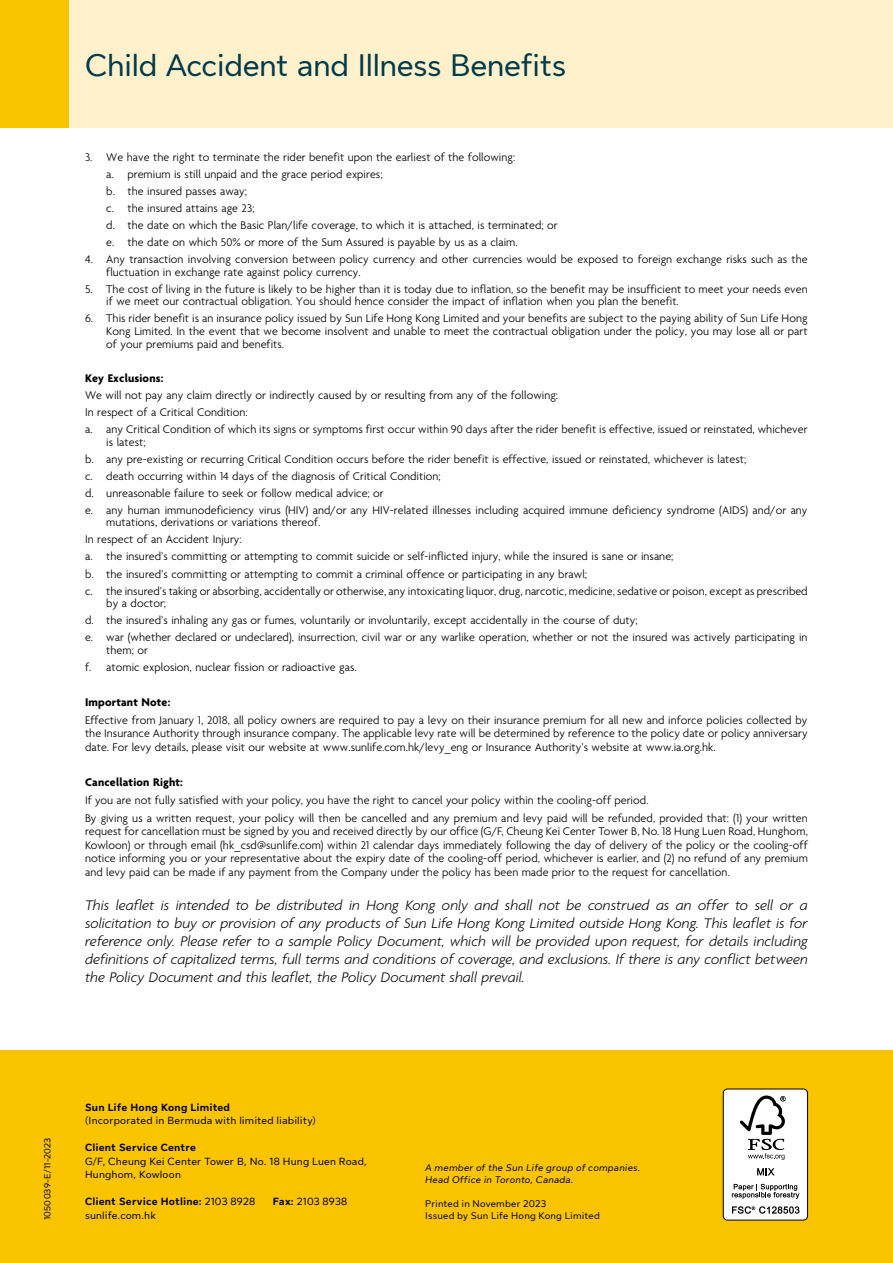
<style>
.page{position:relative;width:893px;height:1263px;background:#fff}
.page>*{position:absolute;margin:0;border:0;box-sizing:border-box;transform-origin:0 0}
.t1{font:31.5px "Sun Life New Text";letter-spacing:-.02em;color:#003a4b}
.t2{font:italic 300 15px/18px "Agenda";letter-spacing:.005em;color:#000;text-align:justify}
.t3{font:300 12px/17px "Agenda";letter-spacing:.005em;color:#000}
.t4{font:700 12px "Agenda";letter-spacing:.015em;color:#000}
.t5{font:10.5px/13.5px "Sun Life New Text";letter-spacing:.02em;color:#000}
.t6{font:700 10.5px "Sun Life New Text";letter-spacing:.015em;color:#000}
.t7{font:italic 9.75px/12px "Sun Life New Text";letter-spacing:.02em;color:#000}
.t8{font:9.75px "Sun Life New Text";letter-spacing:.015em;color:#000}
.t9{font:9px "Sun Life New Text";letter-spacing:.025em;color:#000}
.s1{font-weight:400}
.s2{font-weight:700}
</style>
<div class="page">
<div style="left:0;top:0;width:893px;height:128px;background:#fff1cb"></div>
<div style="left:0;top:0;width:68px;height:128px;background:#fbc400"></div>
<div style="left:0;top:1050px;width:893px;height:213px;background:#fbc400"></div>
<div style="left:723px;top:1089px;width:84px;height:131px;background:#fff;border-radius:4px"></div>
<svg style="left:740px;top:1095px;width:46px;height:65px"></svg>
<svg style="left:757px;top:1168px;width:18px;height:7px"></svg>
<svg style="left:732px;top:1184px;width:67px;height:15px"></svg>
<svg style="left:732px;top:1206px;width:67px;height:8px"></svg>
<div style="left:723px;top:1089px;width:85px;height:131px;border:1px solid #000;border-radius:4px"></div>
<h1 class="t1" style="left:85px;top:43px;width:483px">Child Accident and Illness Benefits</h1>
<p class="t3" style="left:106px;top:149px;width:453px;text-indent:-21px">3. We have the right to terminate the rider benefit upon the earliest of the following:<br>a. premium is still unpaid and the grace period expires;<br>b. the insured passes away;<br>c. the insured attains age 23;<br>d. the date on which the Basic Plan/life coverage, to which it is attached, is terminated; or e. the date on which 50% or more of the Sum Assured is payable by us as a claim.</p>
<p class="t3" style="left:106px;top:253px;width:703px;line-height:12.8px;text-indent:-21px">4. Any transaction involving conversion between policy currency and other currencies would be exposed to foreign exchange risks such as the fluctuation in exchange rate against policy currency.</p>
<p class="t3" style="left:106px;top:283px;width:703px;line-height:12.8px;text-indent:-21px">5. The cost of living in the future is likely to be higher than it is today due to inflation, so the benefit may be insufficient to meet your needs even if we meet our contractual obligation. You should hence consider the impact of inflation when you plan the benefit.</p>
<p class="t3" style="left:106px;top:313px;width:703px;line-height:12.8px;text-align:justify;text-indent:-21px">6. This rider benefit is an insurance policy issued by Sun Life Hong Kong Limited and your benefits are subject to the paying ability of Sun Life Hong Kong Limited. In the event that we become insolvent and unable to meet the contractual obligation under the policy, you may lose all or part of your premiums paid and benefits.</p>
<p class="t4" style="left:85px;top:372px;width:80px">Key Exclusions:</p>
<p class="t3" style="left:85px;top:387px;width:724px">We will not pay any claim directly or indirectly caused by or resulting from any of the following:<br>In respect of a Critical Condition:<br>a. any Critical Condition of which its signs or symptoms first occur within 90 days after the rider benefit is effective, issued or reinstated, whichever</p>
<p class="t3" style="left:85px;top:434px;width:724px;text-indent:21px">is latest;<br>b. any pre-existing or recurring Critical Condition occurs before the rider benefit is effective, issued or reinstated, whichever is latest;<br>c. death occurring within 14 days of the diagnosis of Critical Condition;<br>d. unreasonable failure to seek or follow medical advice; or<br>e. any human immunodeficiency virus (HIV) and/or any HIV-related illnesses including acquired immune deficiency syndrome (AIDS) and/or any</p>
<p class="t3" style="left:85px;top:515px;width:724px;text-indent:21px">mutations, derivations or variations thereof.<br>In respect of an Accident Injury:<br>a. the insured’s committing or attempting to commit suicide or self-inflicted injury, while the insured is sane or insane;<br>b. the insured’s committing or attempting to commit a criminal offence or participating in any brawl;<br>c. the insured’s taking or absorbing, accidentally or otherwise, any intoxicating liquor, drug, narcotic, medicine, sedative or poison, except as prescribed</p>
<p class="t3" style="left:85px;top:596px;width:724px;text-indent:21px">by a doctor;<br>d. the insured’s inhaling any gas or fumes, voluntarily or involuntarily, except accidentally in the course of duty;<br>e. war (whether declared or undeclared), insurrection, civil war or any warlike operation, whether or not the insured was actively participating in</p>
<p class="t3" style="left:85px;top:642px;width:273px;text-indent:21px">them; or<br>f. atomic explosion, nuclear fission or radioactive gas.</p>
<p class="t4" style="left:85px;top:695px;width:87px">Important Note:</p>
<p class="t3" style="left:85px;top:714px;width:724px;line-height:13.5px;text-align:justify">Effective from January 1, 2018, all policy owners are required to pay a levy on their insurance premium for all new and inforce policies collected by the Insurance Authority through insurance company. The applicable levy rate will be determined by reference to the policy date or policy anniversary date. For levy details, please visit our website at www.sunlife.com.hk/levy_eng or Insurance Authority’s website at www.ia.org.hk.</p>
<p class="t4" style="left:85px;top:776px;width:99px">Cancellation Right:</p>
<p class="t3" style="left:85px;top:792px;width:724px;line-height:17.7px">If you are not fully satisfied with your policy, you have the right to cancel your policy within the cooling-off period.<br>By giving us a written request, your policy will then be cancelled and any premium and levy paid will be refunded, provided that: (1) your written</p>
<p class="t3" style="left:85px;top:825px;width:724px;line-height:13.5px;text-align:justify">request for cancellation must be signed by you and received directly by our office (G/F, Cheung Kei Center Tower B, No. 18 Hung Luen Road, Hunghom, Kowloon) or through email (hk_csd@sunlife.com) within 21 calendar days immediately following the day of delivery of the policy or the cooling-off notice informing you or your representative about the expiry date of the cooling-off period, whichever is earlier, and (2) no refund of any premium and levy paid can be made if any payment from the Company under the policy has been made prior to the request for cancellation.</p>
<p class="t2" style="left:85px;top:896px;width:724px">This leaflet is intended to be distributed in Hong Kong only and shall not be construed as an offer to sell or a solicitation to buy or provision of any products of Sun Life Hong Kong Limited outside Hong Kong. This leaflet is for reference only. Please refer to a sample Policy Document, which will be provided upon request, for details including definitions of capitalized terms, full terms and conditions of coverage, and exclusions. If there is any conflict between the Policy Document and this leaflet, the Policy Document shall prevail.</p>
<p class="t9" style="left:41px;top:1220px;width:84px;rotate:-90deg">1050039-E/11-2023</p>
<p class="t6" style="left:85px;top:1100px;width:147px">Sun Life Hong Kong Limited</p>
<p class="t5" style="left:85px;top:1113px;width:232px">(Incorporated in Bermuda with limited liability)</p>
<p class="t6" style="left:85px;top:1140px;width:113px">Client Service Centre</p>
<p class="t5" style="left:85px;top:1154px;width:283px">G/F, Cheung Kei Center Tower B, No. 18 Hung Luen Road,<br>Hunghom, Kowloon</p>
<p class="t6" style="left:85px;top:1194px;width:172px">Client Service Hotline: <span class="s1">2103 8928</span></p>
<p class="t5" style="left:273px;top:1194px;width:76px"><span class="s2">Fax:</span> 2103 8938</p>
<p class="t5" style="left:85px;top:1208px;width:72px">sunlife.com.hk</p>
<p class="t7" style="left:425px;top:1161px;width:217px">A member of the Sun Life group of companies.<br>Head Office in Toronto, Canada.</p>
<p class="t8" style="left:425px;top:1197px;width:122px">Printed in November 2023</p>
<p class="t8" style="left:425px;top:1209px;width:176px">Issued by Sun Life Hong Kong Limited</p>
</div>
